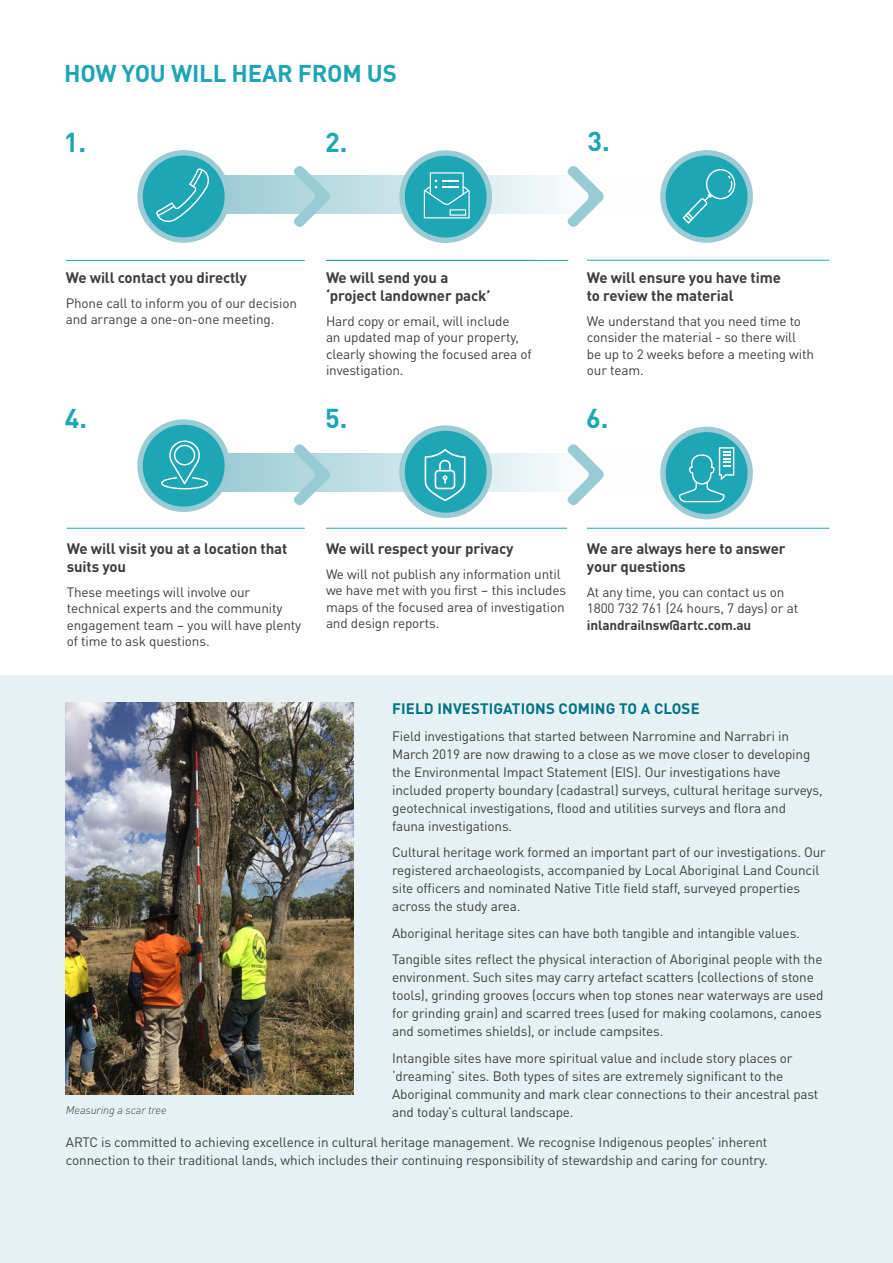
<style>
.page{position:relative;width:893px;height:1263px;background:#fff}
.page>*{position:absolute;margin:0;border:0;box-sizing:border-box;transform-origin:0 0}
.t1{font:700 27px "DINOT";color:#1ea6b5}
.t2{font:700 24px "DINOT";letter-spacing:-.01em;color:#1ea6b5}
.t3{font:700 15px/18px "DINOT";letter-spacing:-.01em;color:#3e3e3f}
.t4{font:700 15px "DINOT";letter-spacing:.01em;color:#007286}
.t5{font:13.5px/16.5px "DINOT";letter-spacing:-.01em;color:#3e3e3f}
.t6{font:italic 300 11.25px "DINOT";letter-spacing:-.01em;color:#3e3e3f}
.s1{font-weight:700}
</style>
<div class="page">
<div style="left:0;top:675px;width:893px;height:588px;background:#e5f1f3"></div>
<svg style="left:222px;top:176px;width:446px;height:38px"></svg>
<svg style="left:218px;top:454px;width:449px;height:38px"></svg>
<svg style="left:293px;top:166px;width:38px;height:61px"></svg>
<svg style="left:140px;top:153px;width:87px;height:87px;background:#32abba"></svg>
<div style="left:137px;top:150px;width:93px;height:93px;border:5px solid #9bcbd5;border-radius:50%"></div>
<svg style="left:156px;top:168px;width:54px;height:54px;background:#33aebc"></svg>
<hr style="left:66px;top:260px;width:239px;height:1px;background:#1ea6b5">
<hr style="left:326px;top:260px;width:242px;height:1px;background:#1ea6b5">
<svg style="left:402px;top:153px;width:87px;height:87px;background:#2fabb9"></svg>
<div style="left:399px;top:150px;width:93px;height:93px;border:5px solid #9bcbd5;border-radius:50%"></div>
<svg style="left:424px;top:172px;width:46px;height:46px;background:#46b5c2"></svg>
<svg style="left:567px;top:166px;width:37px;height:61px"></svg>
<hr style="left:587px;top:260px;width:242px;height:1px;background:#1ea6b5">
<svg style="left:663px;top:153px;width:87px;height:87px;background:#32abba"></svg>
<div style="left:660px;top:150px;width:93px;height:93px;border:5px solid #9bcbd5;border-radius:50%"></div>
<svg style="left:682px;top:169px;width:53px;height:55px;background:#32aebb"></svg>
<svg style="left:293px;top:444px;width:38px;height:62px"></svg>
<hr style="left:67px;top:528px;width:238px;height:1px;background:#1ea6b5">
<svg style="left:140px;top:422px;width:87px;height:87px;background:#2eabb9"></svg>
<div style="left:137px;top:419px;width:93px;height:93px;border:5px solid #9bcbd5;border-radius:50%"></div>
<svg style="left:161px;top:440px;width:47px;height:49px;background:#40b3c0"></svg>
<hr style="left:326px;top:528px;width:241px;height:1px;background:#1ea6b5">
<svg style="left:402px;top:428px;width:87px;height:87px;background:#2eaab9"></svg>
<div style="left:399px;top:425px;width:93px;height:93px;border:5px solid #9bcbd5;border-radius:50%"></div>
<svg style="left:425px;top:449px;width:41px;height:52px;background:#48b6c2"></svg>
<svg style="left:567px;top:444px;width:37px;height:61px"></svg>
<hr style="left:587px;top:528px;width:242px;height:1px;background:#1ea6b5">
<svg style="left:663px;top:429px;width:87px;height:88px;background:#35acba"></svg>
<div style="left:660px;top:427px;width:93px;height:92px;border:5px solid #9bcbd5;border-radius:50%"></div>
<svg style="left:679px;top:447px;width:55px;height:55px;background:#3eb2bf"></svg>
<img style="left:66px;top:703px;width:287px;height:392px">
<h1 class="t2" style="left:64px;top:55px;width:334px">HOW YOU WILL HEAR FROM US</h1>
<p class="t1" style="left:64px;top:121px;width:24px">1.</p>
<p class="t1" style="left:325px;top:121px;width:24px">2.</p>
<p class="t1" style="left:587px;top:121px;width:24px">3.</p>
<p class="t3" style="left:66px;top:267px;width:183px">We will contact you directly</p>
<p class="t5" style="left:66px;top:293px;width:233px">Phone call to inform you of our decision and arrange a one-on-one meeting.</p>
<p class="t1" style="left:65px;top:397px;width:24px">4.</p>
<p class="t3" style="left:326px;top:267px;width:166px">We will send you a ‘project landowner pack’</p>
<p class="t5" style="left:326px;top:311px;width:207px">Hard copy or email, will include<br>an updated map of your property, clearly showing the focused area of investigation.</p>
<p class="t1" style="left:325px;top:397px;width:24px">5.</p>
<p class="t3" style="left:587px;top:267px;width:195px">We will ensure you have time to review the material</p>
<p class="t5" style="left:587px;top:311px;width:229px">We understand that you need time to consider the material - so there will<br>be up to 2 weeks before a meeting with our team.</p>
<p class="t1" style="left:586px;top:397px;width:24px">6.</p>
<p class="t3" style="left:67px;top:538px;width:222px">We will visit you at a location that suits you</p>
<p class="t5" style="left:67px;top:583px;width:236px">These meetings will involve our technical experts and the community engagement team – you will have plenty of time to ask questions.</p>
<p class="t3" style="left:326px;top:538px;width:189px">We will respect your privacy</p>
<p class="t5" style="left:326px;top:565px;width:242px">We will not publish any information until we have met with you first – this includes maps of the focused area of investigation and design reports.</p>
<p class="t3" style="left:587px;top:538px;width:200px">We are always here to answer your questions</p>
<p class="t5" style="left:587px;top:583px;width:213px">At any time, you can contact us on<br>1800 732 761 (24 hours, 7 days) or at <span class="s1">inlandrailnsw@artc.com.au</span></p>
<h2 class="t4" style="left:392px;top:697px;width:309px">FIELD INVESTIGATIONS COMING TO A CLOSE</h2>
<p class="t5" style="left:392px;top:726px;width:432px;line-height:18px">Field investigations that started between Narromine and Narrabri in March 2019 are now drawing to a close as we move closer to developing the Environmental Impact Statement (EIS). Our investigations have included property boundary (cadastral) surveys, cultural heritage surveys, geotechnical investigations, flood and utilities surveys and flora and<br>fauna investigations.</p>
<p class="t5" style="left:392px;top:842px;width:435px;line-height:18px">Cultural heritage work formed an important part of our investigations. Our registered archaeologists, accompanied by Local Aboriginal Land Council site officers and nominated Native Title field staff, surveyed properties across the study area.</p>
<p class="t5" style="left:392px;top:918px;width:432px;line-height:26.5px">Aboriginal heritage sites can have both tangible and intangible values.<br>Tangible sites reflect the physical interaction of Aboriginal people with the</p>
<p class="t5" style="left:392px;top:967px;width:433px;line-height:18px">environment. Such sites may carry artefact scatters (collections of stone tools), grinding grooves (occurs when top stones near waterways are used for grinding grain) and scarred trees (used for making coolamons, canoes and sometimes shields), or include campsites.</p>
<p class="t5" style="left:392px;top:1048px;width:428px;line-height:18px">Intangible sites have more spiritual value and include story places or ‘dreaming’ sites. Both types of sites are extremely significant to the Aboriginal community and mark clear connections to their ancestral past and today’s cultural landscape.</p>
<p class="t5" style="left:66px;top:1132px;width:703px;line-height:18px">ARTC is committed to achieving excellence in cultural heritage management. We recognise Indigenous peoples’ inherent connection to their traditional lands, which includes their continuing responsibility of stewardship and caring for country.</p>
<p class="t6" style="left:66px;top:1102px;width:102px">Measuring a scar tree</p>
</div>
